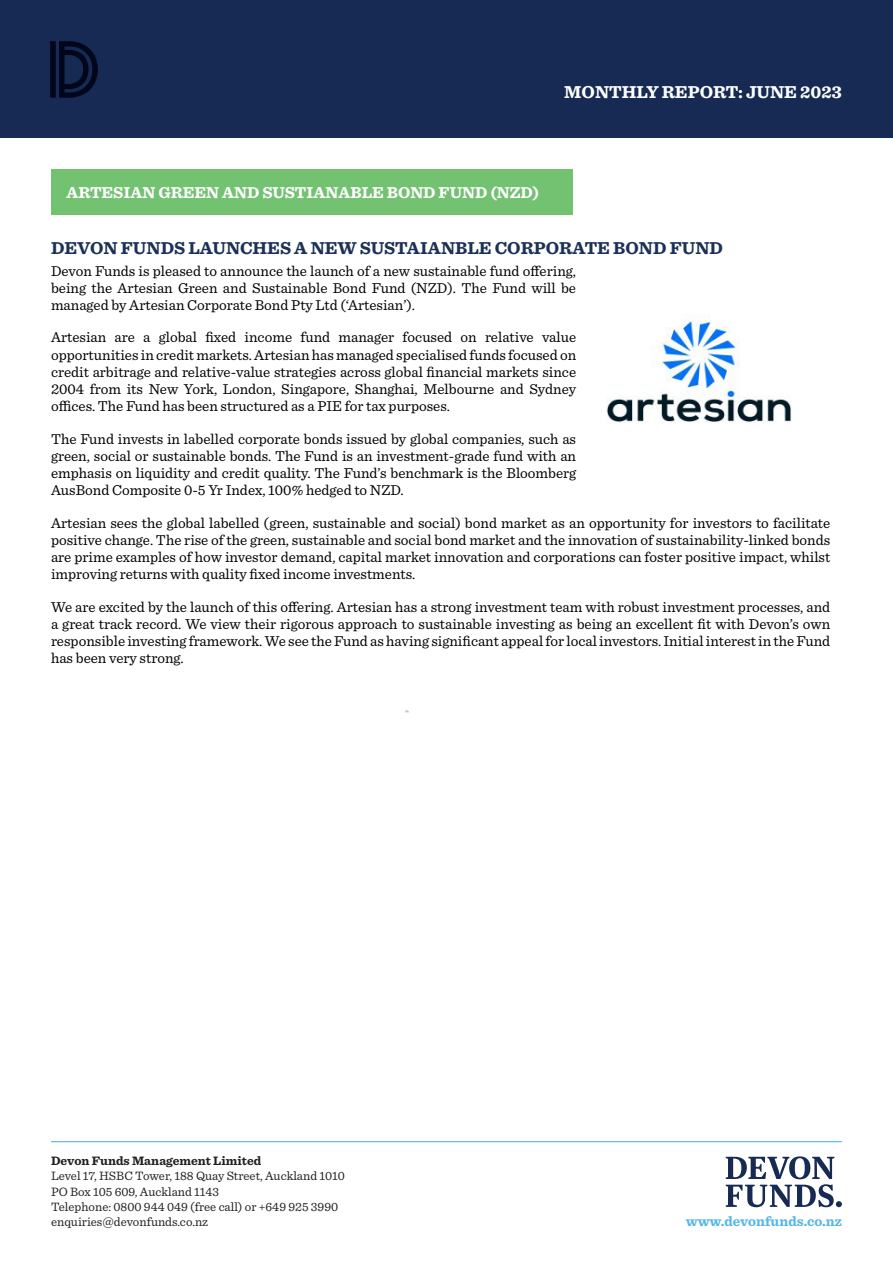
<style>
.page{position:relative;width:893px;height:1263px;background:#fff}
.page>*{position:absolute;margin:0;border:0;box-sizing:border-box;transform-origin:0 0}
.t1{font:700 18px "Sentinel";color:#1b3155}
.t2{font:700 18px "Sentinel";color:#fff}
.t3{font:700 16.5px "Sentinel";color:#fff}
.t4{font:15px/17.2px "Sentinel";color:#000;text-align:justify}
.t5{font:700 14.25px "Sentinel";color:#56b7e7}
.t6{font:12.75px "Sentinel";color:#231f20}
.t7{font:700 12.75px "Sentinel";color:#231f20}
</style>
<div class="page">
<div style="left:0;top:0;width:893px;height:137px;background:#162a53"></div>
<img style="left:51px;top:42px;width:47px;height:56px">
<div style="left:51px;top:169px;width:521px;height:45px;background:#72c271"></div>
<svg style="left:726px;top:1156px;width:116px;height:51px"></svg>
<hr style="left:51px;top:1141px;width:791px;height:1px;background:#56b7e7">
<img style="left:607px;top:313px;width:184px;height:110px">
<p class="t2" style="left:564px;top:78px;width:279px">MONTHLY REPORT: JUNE 2023</p>
<p class="t3" style="left:66px;top:179px;width:474px">ARTESIAN GREEN AND SUSTIANABLE BOND FUND (NZD)</p>
<p class="t1" style="left:51px;top:233px;width:674px">DEVON FUNDS LAUNCHES A NEW SUSTAIANBLE CORPORATE BOND FUND</p>
<p class="t4" style="left:51px;top:261px;width:527px">Devon Funds is pleased to announce the launch of a new sustainable fund offering, being the Artesian Green and Sustainable Bond Fund (NZD). The Fund will be managed by Artesian Corporate Bond Pty Ltd (‘Artesian’).</p>
<p class="t4" style="left:51px;top:328px;width:527px">Artesian are a global fixed income fund manager focused on relative value opportunities in credit markets. Artesian has managed specialised funds focused on credit arbitrage and relative-value strategies across global financial markets since 2004 from its New York, London, Singapore, Shanghai, Melbourne and Sydney offices. The Fund has been structured as a PIE for tax purposes.</p>
<p class="t4" style="left:51px;top:429px;width:527px">The Fund invests in labelled corporate bonds issued by global companies, such as green, social or sustainable bonds. The Fund is an investment-grade fund with an emphasis on liquidity and credit quality. The Fund’s benchmark is the Bloomberg AusBond Composite 0-5 Yr Index, 100% hedged to NZD.</p>
<p class="t4" style="left:51px;top:513px;width:781px">Artesian sees the global labelled (green, sustainable and social) bond market as an opportunity for investors to facilitate positive change. The rise of the green, sustainable and social bond market and the innovation of sustainability-linked bonds are prime examples of how investor demand, capital market innovation and corporations can foster positive impact, whilst improving returns with quality fixed income investments.</p>
<p class="t4" style="left:51px;top:597px;width:781px">We are excited by the launch of this offering. Artesian has a strong investment team with robust investment processes, and a great track record. We view their rigorous approach to sustainable investing as being an excellent fit with Devon’s own responsible investing framework. We see the Fund as having significant appeal for local investors. Initial interest in the Fund has been very strong.</p>
<p class="t7" style="left:51px;top:1151px;width:212px">Devon Funds Management Limited</p>
<p class="t6" style="left:51px;top:1166px;width:296px">Level 17, HSBC Tower, 188 Quay Street, Auckland 1010</p>
<p class="t6" style="left:51px;top:1182px;width:170px">PO Box 105 609, Auckland 1143</p>
<p class="t6" style="left:51px;top:1197px;width:289px">Telephone: 0800 944 049 (free call) or +649 925 3990</p>
<p class="t6" style="left:51px;top:1212px;width:159px">enquiries@devonfunds.co.nz</p>
<p class="t5" style="left:686px;top:1210px;width:158px">www.devonfunds.co.nz</p>
</div>
